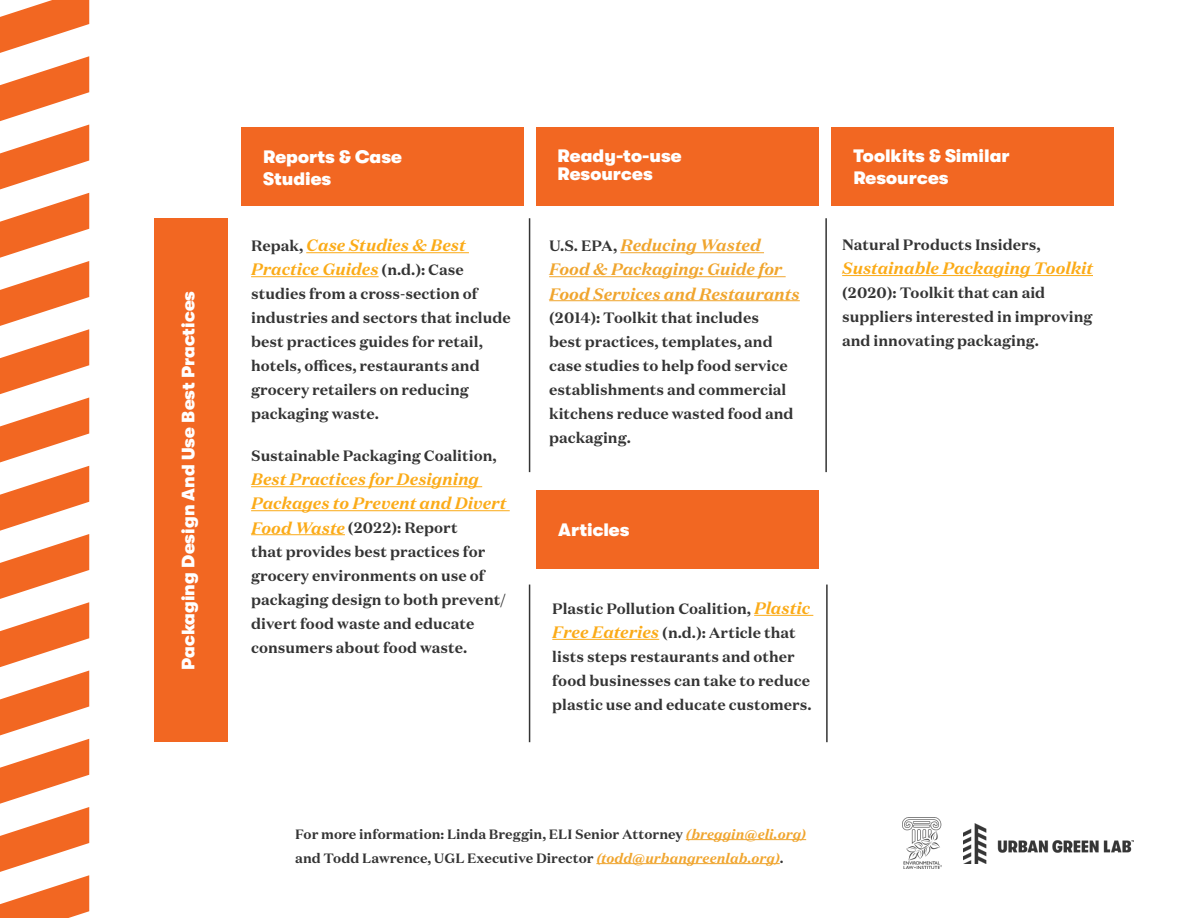
<style>
.page{position:relative;width:1188px;height:918px;background:#fff}
.page>*{position:absolute;margin:0;border:0;box-sizing:border-box;transform-origin:0 0}
.t1{font:900 18px/21.6px "GT Walsheim Pro";color:#fff}
.t2{font:italic 700 16.5px/24px "Domaine Text";color:#fbab18}
.t3{font:italic 700 16.5px/24px "Domaine Text";letter-spacing:-.005em;color:#f0a52e}
.t4{font:700 15px/24px "Domaine Text";color:#343434}
.t5{font:700 13.5px/24px "Domaine Text";color:#343434}
.s1{font-style:normal;font-size:15px;color:#343434}
.s2{font-style:italic;font-size:16.5px;color:#fbab18}
.s3{font-style:italic;color:#f0a52e}
</style>
<div class="page">
<svg style="left:0;top:0;width:89px;height:918px"></svg>
<img style="left:963px;top:823px;width:171px;height:41px">
<img style="left:903px;top:818px;width:38px;height:51px">
<hr style="left:686px;top:839px;width:120px;height:1px;background:#f0a52e">
<hr style="left:596px;top:863px;width:184px;height:1px;background:#f0a52e">
<hr style="left:306px;top:252px;width:163px;height:1px;background:#fbab18">
<hr style="left:251px;top:276px;width:128px;height:1px;background:#fbab18">
<hr style="left:251px;top:486px;width:231px;height:1px;background:#fbab18">
<hr style="left:251px;top:510px;width:259px;height:1px;background:#fbab18">
<hr style="left:251px;top:534px;width:94px;height:1px;background:#fbab18">
<hr style="left:620px;top:252px;width:144px;height:1px;background:#f0a52e">
<hr style="left:549px;top:276px;width:237px;height:1px;background:#f0a52e">
<hr style="left:549px;top:300px;width:251px;height:1px;background:#f0a52e">
<hr style="left:754px;top:615px;width:59px;height:1px;background:#fbab18">
<hr style="left:552px;top:639px;width:107px;height:1px;background:#fbab18">
<div style="left:241px;top:128px;width:283px;height:78px;background:#f26722"></div>
<div style="left:154px;top:218px;width:73px;height:524px;background:#f26722"></div>
<div style="left:536px;top:128px;width:283px;height:78px;background:#f26722"></div>
<div style="left:831px;top:128px;width:283px;height:78px;background:#f26722"></div>
<div style="left:537px;top:490px;width:282px;height:79px;background:#f26722"></div>
<hr style="left:842px;top:275px;width:251px;height:1px;background:#fbab18">
<hr style="left:825px;top:218px;width:2px;height:254px;background:#343434">
<hr style="left:529px;top:585px;width:1px;height:157px;background:#343434">
<hr style="left:826px;top:585px;width:2px;height:157px;background:#343434">
<hr style="left:529px;top:218px;width:1px;height:254px;background:#343434">
<p class="t1" style="left:178px;top:670px;width:380px;rotate:-90deg">Packaging Design And Use Best Practices</p>
<p class="t1" style="left:263px;top:146px;width:140px">Reports &amp; Case<br>Studies</p>
<p class="t1" style="left:558px;top:147px;width:126px;line-height:18px">Ready-to-use<br>Resources</p>
<p class="t1" style="left:853px;top:145px;width:158px">Toolkits &amp; Similar<br>Resources</p>
<p class="t2" style="left:251px;top:234px;width:216px"><span class="s1">Repak,</span> Case Studies &amp; Best<br>Practice Guides <span class="s1">(n.d.): Case</span></p>
<p class="t4" style="left:251px;top:282px;width:261px">studies from a cross-section of industries and sectors that include best practices guides for retail, hotels, offices, restaurants and grocery retailers on reducing packaging waste.</p>
<p class="t4" style="left:251px;top:444px;width:247px">Sustainable Packaging Coalition,</p>
<p class="t2" style="left:251px;top:468px;width:257px">Best Practices for Designing<br>Packages to Prevent and Divert</p>
<p class="t4" style="left:251px;top:516px;width:257px"><span class="s2">Food Waste</span> (2022): Report<br>that provides best practices for grocery environments on use of packaging design to both prevent/ divert food waste and educate consumers about food waste.</p>
<p class="t3" style="left:549px;top:234px;width:252px"><span class="s1">U.S. EPA,</span> Reducing Wasted<br>Food &amp; Packaging: Guide for<br>Food Services and Restaurants</p>
<p class="t4" style="left:549px;top:306px;width:246px">(2014): Toolkit that includes best practices, templates, and case studies to help food service establishments and commercial kitchens reduce wasted food and packaging.</p>
<p class="t1" style="left:558px;top:519px;width:73px">Articles</p>
<p class="t4" style="left:552px;top:597px;width:261px">Plastic Pollution Coalition, <span class="s2">Plastic Free Eateries</span> (n.d.): Article that lists steps restaurants and other food businesses can take to reduce plastic use and educate customers.</p>
<p class="t4" style="left:842px;top:233px;width:200px">Natural Products Insiders,</p>
<p class="t2" style="left:842px;top:256px;width:252px">Sustainable Packaging Toolkit</p>
<p class="t4" style="left:842px;top:281px;width:252px">(2020): Toolkit that can aid suppliers interested in improving and innovating packaging.</p>
<p class="t5" style="left:295px;top:822px;width:512px">For more information: Linda Breggin, ELI Senior Attorney <span class="s3">(breggin@eli.org) </span>and Todd Lawrence, UGL Executive Director <span class="s3">(todd@urbangreenlab.org)</span>.</p>
</div>
